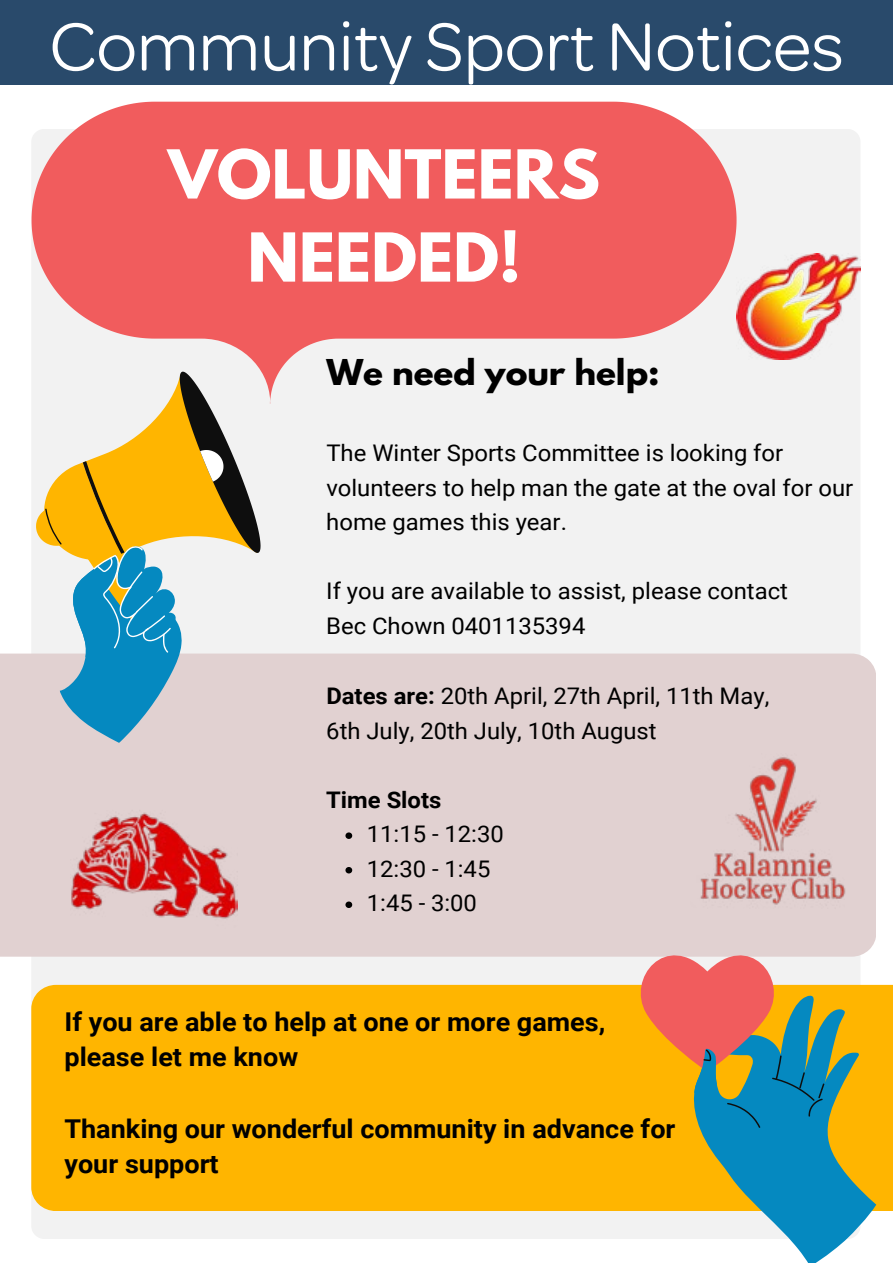
<style>
.page{position:relative;width:893px;height:1263px;background:#fff}
.page>*{position:absolute;margin:0;border:0;box-sizing:border-box;transform-origin:0 0}
.t1{font:72px "Omnes";color:#fff}
.t2{font:700 59.7px/83.1px "League Spartan";color:#fff;text-align:center;scale:1.04 1}
.t3{font:700 31.5px "League Spartan";color:#000;scale:1.04 1}
.t4{font:700 25.95px/35.5px "Roboto";color:#000;scale:1.04 1}
.t5{font:22.95px/34.5px "Roboto";color:#000;scale:1.04 1}
.t6{font:700 22.95px "Roboto";color:#000;scale:1.04 1}
.s1{font-weight:700}
</style>
<div class="page">
<div style="left:0;top:0;width:893px;height:85px;background:#294a6b"></div>
<div style="left:31px;top:129px;width:829px;height:1109px;background:#f2f2f2"></div>
<div style="left:0;top:653px;width:876px;height:304px;background:#e1d1d1"></div>
<div style="left:31px;top:985px;width:862px;height:226px;background:#ffb500"></div>
<svg style="left:691px;top:993px;width:185px;height:270px"></svg>
<svg style="left:626px;top:930px;width:198px;height:198px;background:#b4946c"></svg>
<svg style="left:32px;top:102px;width:704px;height:302px;fill:#f15c5d"></svg>
<svg style="left:36px;top:372px;width:225px;height:371px"></svg>
<img style="left:70px;top:786px;width:168px;height:161px">
<img style="left:653px;top:717px;width:223px;height:230px">
<img style="left:737px;top:254px;width:123px;height:106px">
<svg style="left:345px;top:832px;width:7px;height:7px"></svg>
<svg style="left:345px;top:867px;width:7px;height:6px"></svg>
<svg style="left:345px;top:901px;width:7px;height:7px"></svg>
<h1 class="t1" style="left:49px;top:6px;width:796px">Community Sport Notices</h1>
<h2 class="t2" style="left:168px;top:132px;width:417px">VOLUNTEERS<br>NEEDED!</h2>
<h3 class="t3" style="left:326px;top:348px;width:322px">We need your help:</h3>
<p class="t5" style="left:326px;top:435px;width:508px">The Winter Sports Committee is looking for volunteers to help man the gate at the oval for our home games this year.</p>
<p class="t5" style="left:326px;top:573px;width:446px">If you are available to assist, please contact<br>Bec Chown 0401135394</p>
<p class="t5" style="left:326px;top:678px;width:428px"><span class="s1">Dates are:</span> 20th April, 27th April, 11th May,<br>6th July, 20th July, 10th August</p>
<p class="t6" style="left:326px;top:783px;width:112px">Time Slots</p>
<p class="t5" style="left:367px;top:816px;width:133px">11:15 - 12:30<br>12:30 - 1:45<br>1:45 - 3:00</p>
<p class="t4" style="left:65px;top:1003px;width:521px">If you are able to help at one or more games, please let me know</p>
<p class="t4" style="left:64px;top:1110px;width:589px">Thanking our wonderful community in advance for your support</p>
</div>
